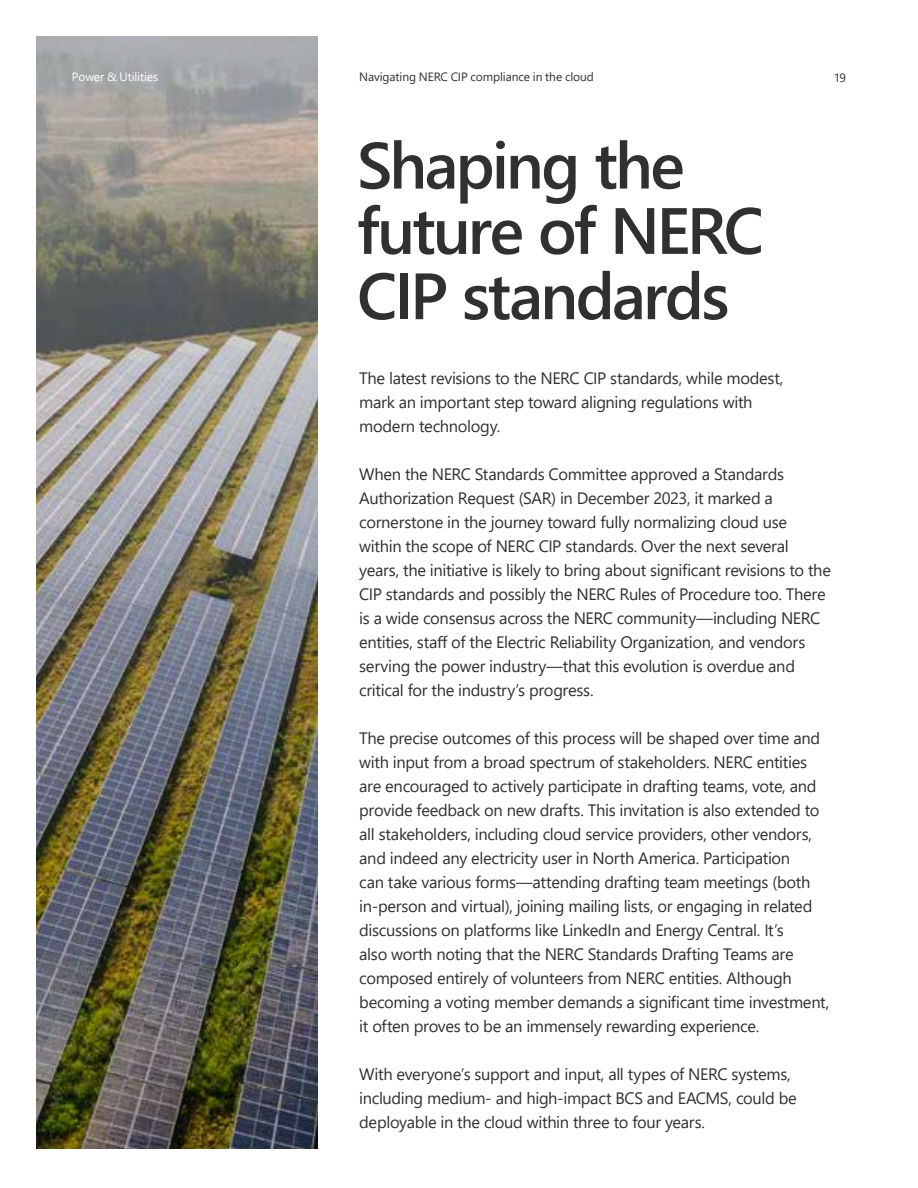
<style>
.page{position:relative;width:918px;height:1188px;background:#fff}
.page>*{position:absolute;margin:0;border:0;box-sizing:border-box;transform-origin:0 0}
.t1{font:600 65.25px/65.2px "Segoe UI";letter-spacing:-.045em;color:#303030}
.t2{font:16.5px/24px "Segoe UI";letter-spacing:-.02em;color:#303030}
.t3{font:12px "Segoe UI";letter-spacing:-.01em;color:#303030}
.t4{font:12px "Segoe UI";letter-spacing:-.01em;color:#fff}
</style>
<div class="page">
<img style="left:36px;top:36px;width:281px;height:1113px">
<p class="t4" style="left:72px;top:66px;width:88px">Power &amp; Utilities</p>
<p class="t3" style="left:359px;top:66px;width:236px">Navigating NERC CIP compliance in the cloud</p>
<p class="t3" style="left:834px;top:67px;width:14px">19</p>
<h1 class="t1" style="left:357px;top:128px;width:408px">Shaping the future of NERC<br>CIP standards</h1>
<p class="t2" style="left:359px;top:365px;width:426px">The latest revisions to the NERC CIP standards, while modest, mark an important step toward aligning regulations with modern technology.</p>
<p class="t2" style="left:359px;top:461px;width:426px">When the NERC Standards Committee approved a Standards</p>
<p class="t2" style="left:359px;top:485px;width:429px">Authorization Request (SAR) in December 2023, it marked a cornerstone in the journey toward fully normalizing cloud use</p>
<p class="t2" style="left:359px;top:533px;width:431px">within the scope of NERC CIP standards. Over the next several</p>
<p class="t2" style="left:359px;top:557px;width:473px">years, the initiative is likely to bring about significant revisions to the CIP standards and possibly the NERC Rules of Procedure too. There is a wide consensus across the NERC community—including NERC entities, staff of the Electric Reliability Organization, and vendors serving the power industry—that this evolution is overdue and critical for the industry’s progress.</p>
<p class="t2" style="left:359px;top:725px;width:462px">The precise outcomes of this process will be shaped over time and</p>
<p class="t2" style="left:359px;top:749px;width:462px">with input from a broad spectrum of stakeholders. NERC entities are encouraged to actively participate in drafting teams, vote, and provide feedback on new drafts. This invitation is also extended to all stakeholders, including cloud service providers, other vendors, and indeed any electricity user in North America. Participation<br>can take various forms—attending drafting team meetings (both in-person and virtual), joining mailing lists, or engaging in related discussions on platforms like LinkedIn and Energy Central. It’s</p>
<p class="t2" style="left:359px;top:941px;width:436px">also worth noting that the NERC Standards Drafting Teams are</p>
<p class="t2" style="left:359px;top:965px;width:472px">composed entirely of volunteers from NERC entities. Although becoming a voting member demands a significant time investment, it often proves to be an immensely rewarding experience.</p>
<p class="t2" style="left:359px;top:1061px;width:439px">With everyone’s support and input, all types of NERC systems, including medium- and high-impact BCS and EACMS, could be deployable in the cloud within three to four years.</p>
</div>
